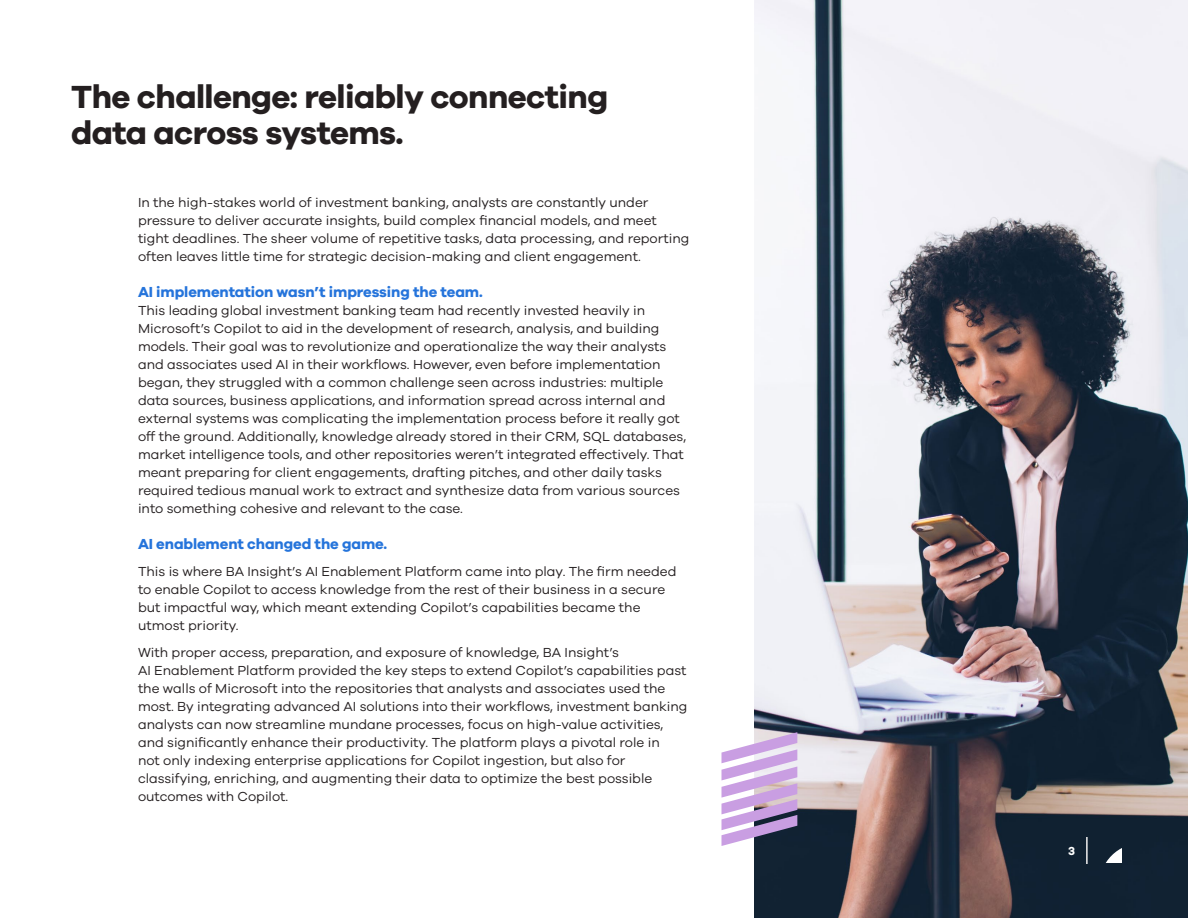
<style>
.page{position:relative;width:1188px;height:918px;background:#fff}
.page>*{position:absolute;margin:0;border:0;box-sizing:border-box;transform-origin:0 0}
.t1{font:700 33px/36px "Galano Grotesque";letter-spacing:-.02em;color:#241f20}
.t2{font:700 15px "Galano Grotesque";letter-spacing:-.005em;color:#2574db}
.t3{font:13.5px/18px "Galano Grotesque";color:#241f20}
.t4{font:700 12px "Galano Grotesque";color:#fff}
</style>
<div class="page">
<img style="left:755px;top:0;width:433px;height:918px">
<svg style="left:722px;top:732px;width:75px;height:114px"></svg>
<hr style="left:1086px;top:837px;width:2px;height:27px;background:#efefef">
<svg style="left:1099px;top:843px;width:23px;height:19px"></svg>
<h1 class="t1" style="left:71px;top:78px;width:539px">The challenge: reliably connecting data across systems.</h1>
<p class="t3" style="left:138px;top:193px;width:553px">In the high-stakes world of investment banking, analysts are constantly under pressure to deliver accurate insights, build complex financial models, and meet tight deadlines. The sheer volume of repetitive tasks, data processing, and reporting often leaves little time for strategic decision-making and client engagement.</p>
<p class="t2" style="left:138px;top:283px;width:346px">AI implementation wasn’t impressing the team.</p>
<p class="t3" style="left:138px;top:301px;width:550px">This leading global investment banking team had recently invested heavily in Microsoft’s Copilot to aid in the development of research, analysis, and building models. Their goal was to revolutionize and operationalize the way their analysts and associates used AI in their workflows. However, even before implementation began, they struggled with a common challenge seen across industries: multiple data sources, business applications, and information spread across internal and external systems was complicating the implementation process before it really got off the ground. Additionally, knowledge already stored in their CRM, SQL databases, market intelligence tools, and other repositories weren’t integrated effectively. That meant preparing for client engagements, drafting pitches, and other daily tasks required tedious manual work to extract and synthesize data from various sources into something cohesive and relevant to the case.</p>
<p class="t2" style="left:138px;top:535px;width:251px">AI enablement changed the game.</p>
<p class="t3" style="left:138px;top:562px;width:540px">This is where BA Insight’s AI Enablement Platform came into play. The firm needed to enable Copilot to access knowledge from the rest of their business in a secure but impactful way, which meant extending Copilot’s capabilities became the utmost priority.</p>
<p class="t3" style="left:138px;top:643px;width:551px">With proper access, preparation, and exposure of knowledge, BA Insight’s<br>AI Enablement Platform provided the key steps to extend Copilot’s capabilities past the walls of Microsoft into the repositories that analysts and associates used the most. By integrating advanced AI solutions into their workflows, investment banking analysts can now streamline mundane processes, focus on high-value activities, and significantly enhance their productivity. The platform plays a pivotal role in<br>not only indexing enterprise applications for Copilot ingestion, but also for classifying, enriching, and augmenting their data to optimize the best possible outcomes with Copilot.</p>
<p class="t4" style="left:1068px;top:844px;width:8px">3</p>
</div>
